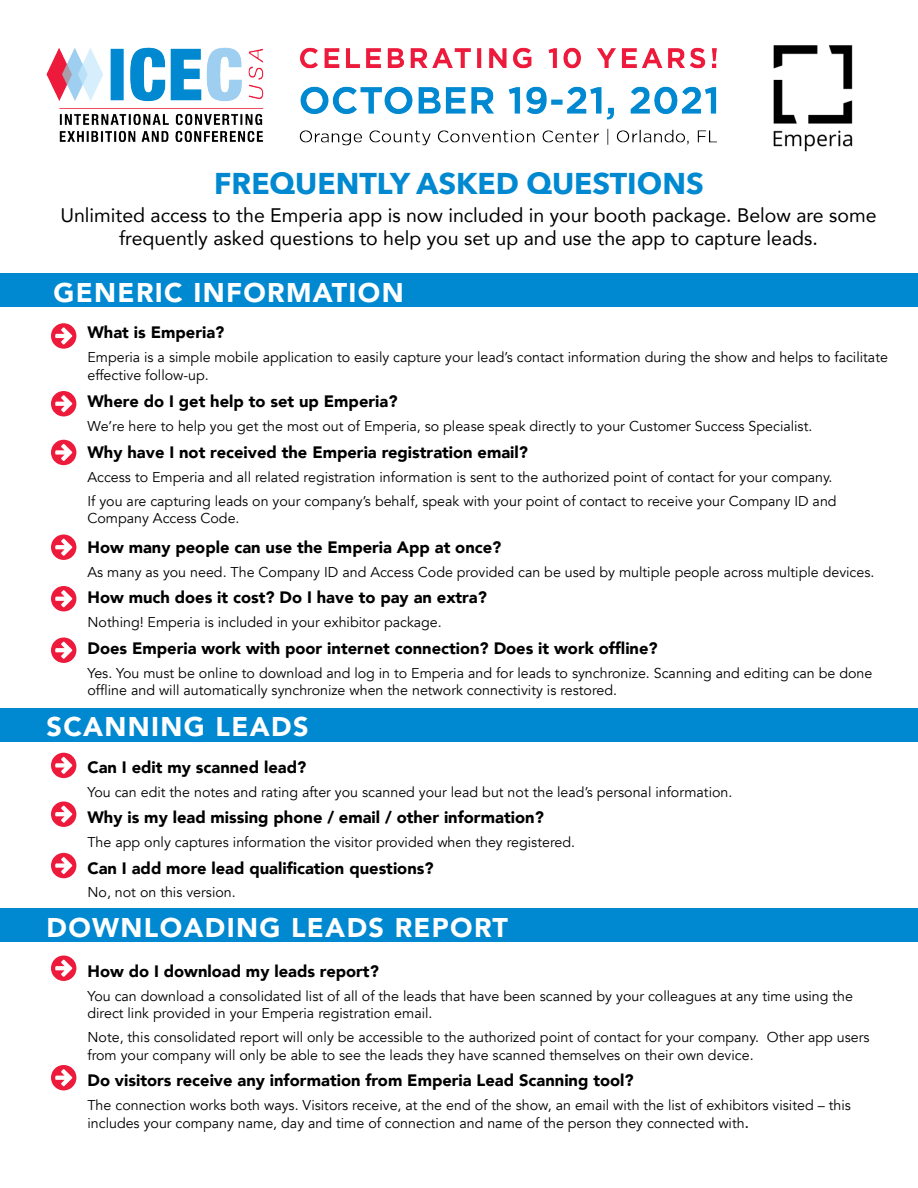
<style>
.page{position:relative;width:918px;height:1188px;background:#fff}
.page>*{position:absolute;margin:0;border:0;box-sizing:border-box;transform-origin:0 0}
.t1{font:700 30px "Avenir Next";color:#0089d0}
.t2{font:900 27px "Avenir";letter-spacing:.05em;color:#fff}
.t3{font:19.5px/23.4px "Avenir";color:#000;text-align:center}
.t4{font:900 16.5px "Avenir";color:#000}
.t5{font:14.25px/18px "Avenir";color:#000}
.s1{font-weight:500;font-size:15px}
</style>
<div class="page">
<svg style="left:51px;top:323px;width:25px;height:26px"></svg>
<svg style="left:51px;top:535px;width:25px;height:25px"></svg>
<svg style="left:51px;top:586px;width:25px;height:25px"></svg>
<svg style="left:51px;top:638px;width:25px;height:25px"></svg>
<svg style="left:51px;top:753px;width:25px;height:25px"></svg>
<div style="left:0;top:274px;width:918px;height:33px;background:#0089d0"></div>
<div style="left:0;top:708px;width:918px;height:33px;background:#0089d0"></div>
<div style="left:0;top:909px;width:918px;height:33px;background:#0089d0"></div>
<svg style="left:51px;top:391px;width:25px;height:25px"></svg>
<svg style="left:51px;top:440px;width:25px;height:25px"></svg>
<svg style="left:51px;top:801px;width:25px;height:26px"></svg>
<svg style="left:51px;top:853px;width:25px;height:25px"></svg>
<svg style="left:51px;top:956px;width:25px;height:25px"></svg>
<svg style="left:51px;top:1065px;width:25px;height:25px"></svg>
<img style="left:773px;top:45px;width:80px;height:107px">
<img style="left:46px;top:47px;width:671px;height:99px">
<p class="t1" style="left:214px;top:158px;width:491px">FREQUENTLY ASKED QUESTIONS</p>
<p class="t3" style="left:60px;top:203px;width:818px">Unlimited access to the Emperia app is now included in your booth package. Below are some frequently asked questions to help you set up and use the app to capture leads.</p>
<p class="t2" style="left:54px;top:269px;width:352px">GENERIC INFORMATION</p>
<p class="t4" style="left:87px;top:318px;width:138px">What is Emperia?</p>
<p class="t5" style="left:87px;top:348px;width:802px">Emperia is a simple mobile application to easily capture your lead’s contact information during the show and helps to facilitate effective follow-up.</p>
<p class="t4" style="left:87px;top:387px;width:312px">Where do I get help to set up Emperia?</p>
<p class="t5" style="left:87px;top:418px;width:726px">We’re here to help you get the most out of Emperia, so please speak directly to your Customer Success Specialist.</p>
<p class="t4" style="left:87px;top:438px;width:442px">Why have I not received the Emperia registration email?</p>
<p class="t5" style="left:87px;top:468px;width:747px">Access to Emperia and all related registration information is sent to the authorized point of contact for your company.</p>
<p class="t5" style="left:87px;top:492px;width:751px;line-height:17.1px">If you are capturing leads on your company’s behalf, speak with your point of contact to receive your Company ID and<br>Company Access Code.</p>
<p class="t4" style="left:87px;top:533px;width:415px">How many people can use the Emperia App at once?</p>
<p class="t5" style="left:87px;top:563px;width:788px">As many as you need. The Company ID and Access Code provided can be used by multiple people across multiple devices.</p>
<p class="t4" style="left:87px;top:584px;width:401px">How much does it cost? Do I have to pay an extra?</p>
<p class="t5" style="left:87px;top:614px;width:356px">Nothing! Emperia is included in your exhibitor package.</p>
<p class="t4" style="left:87px;top:634px;width:572px">Does Emperia work with poor internet connection? Does it work offline?</p>
<p class="t5" style="left:87px;top:665px;width:786px;line-height:17.1px">Yes. You must be online to download and log in to Emperia and for leads to synchronize. Scanning and editing can be done offline and will automatically synchronize when the network connectivity is restored.</p>
<p class="t2" style="left:46px;top:703px;width:264px">SCANNING LEADS</p>
<p class="t4" style="left:87px;top:753px;width:220px">Can I edit my scanned lead?</p>
<p class="t5" style="left:87px;top:783px;width:646px">You can edit the notes and rating after you scanned your lead but not the lead’s personal information.</p>
<p class="t4" style="left:87px;top:803px;width:458px">Why is my lead missing phone / email / other information?</p>
<p class="t5" style="left:87px;top:833px;width:489px">The app only captures information the visitor provided when they registered.</p>
<p class="t4" style="left:87px;top:854px;width:348px">Can I add more lead qualification questions?</p>
<p class="t5" style="left:87px;top:884px;width:150px">No, not on this version.</p>
<p class="t2" style="left:46px;top:904px;width:463px">DOWNLOADING LEADS REPORT</p>
<p class="t4" style="left:87px;top:957px;width:293px">How do I download my leads report?</p>
<p class="t5" style="left:87px;top:988px;width:767px;line-height:17.1px">You can download a consolidated list of all of the leads that have been scanned by your colleagues at any time using the direct link provided in your Emperia registration email.</p>
<p class="t5" style="left:87px;top:1028px;width:784px">Note, this consolidated report will only be accessible to the authorized point of contact for your company. Other app users from your company will only be able to see the leads they have scanned themselves on their own device.</p>
<p class="t4" style="left:87px;top:1066px;width:548px">Do visitors receive any information from Emperia Lead Scanning tool?</p>
<p class="t5" style="left:87px;top:1097px;width:765px">The connection works both ways. Visitors receive, at the end of the show, an email with the list of exhibitors visited – this includes your company name, day and time of connection and name of the person they connected with<span class="s1">.</span></p>
</div>
